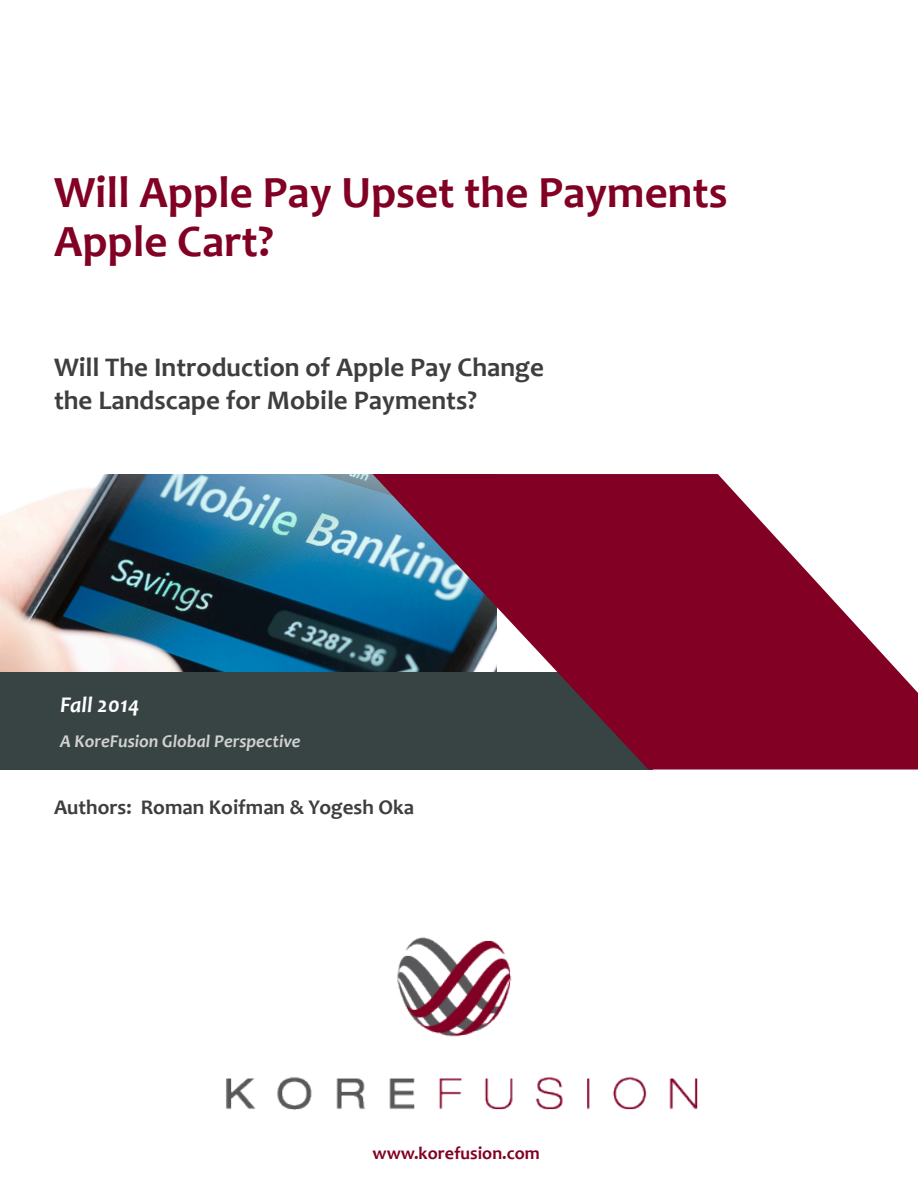
<style>
.page{position:relative;width:918px;height:1188px;background:#fff}
.page>*{position:absolute;margin:0;border:0;box-sizing:border-box;transform-origin:0 0}
.t1{font:700 45px/49.5px "Candara";color:#820024}
.t2{font:700 27px/32.4px "Candara";color:#3e3e3f}
.t3{font:italic 700 22.5px "Candara";color:#fff}
.t4{font:700 21px "Candara";color:#3e3e3f}
.t5{font:italic 700 18px "Candara";color:#d1d1d1}
.t6{font:700 18px "Candara";color:#820024}
</style>
<div class="page">
<img style="left:0;top:474px;width:373px;height:198px">
<div style="left:0;top:672px;width:652px;height:98px;background:#374443"></div>
<svg style="left:373px;top:474px;width:545px;height:296px;fill:#820024"></svg>
<img style="left:226px;top:937px;width:472px;height:173px">
<h1 class="t1" style="left:54px;top:167px;width:675px">Will Apple Pay Upset the Payments<br>Apple Cart?</h1>
<p class="t2" style="left:54px;top:351px;width:491px">Will The Introduction of Apple Pay Change the Landscape for Mobile Payments?</p>
<p class="t3" style="left:60px;top:690px;width:81px">Fall 2014</p>
<p class="t5" style="left:60px;top:730px;width:242px">A KoreFusion Global Perspective</p>
<p class="t4" style="left:54px;top:794px;width:362px">Authors: Roman Koifman &amp; Yogesh Oka</p>
<p class="t6" style="left:373px;top:1141px;width:169px">www.korefusion.com</p>
</div>
